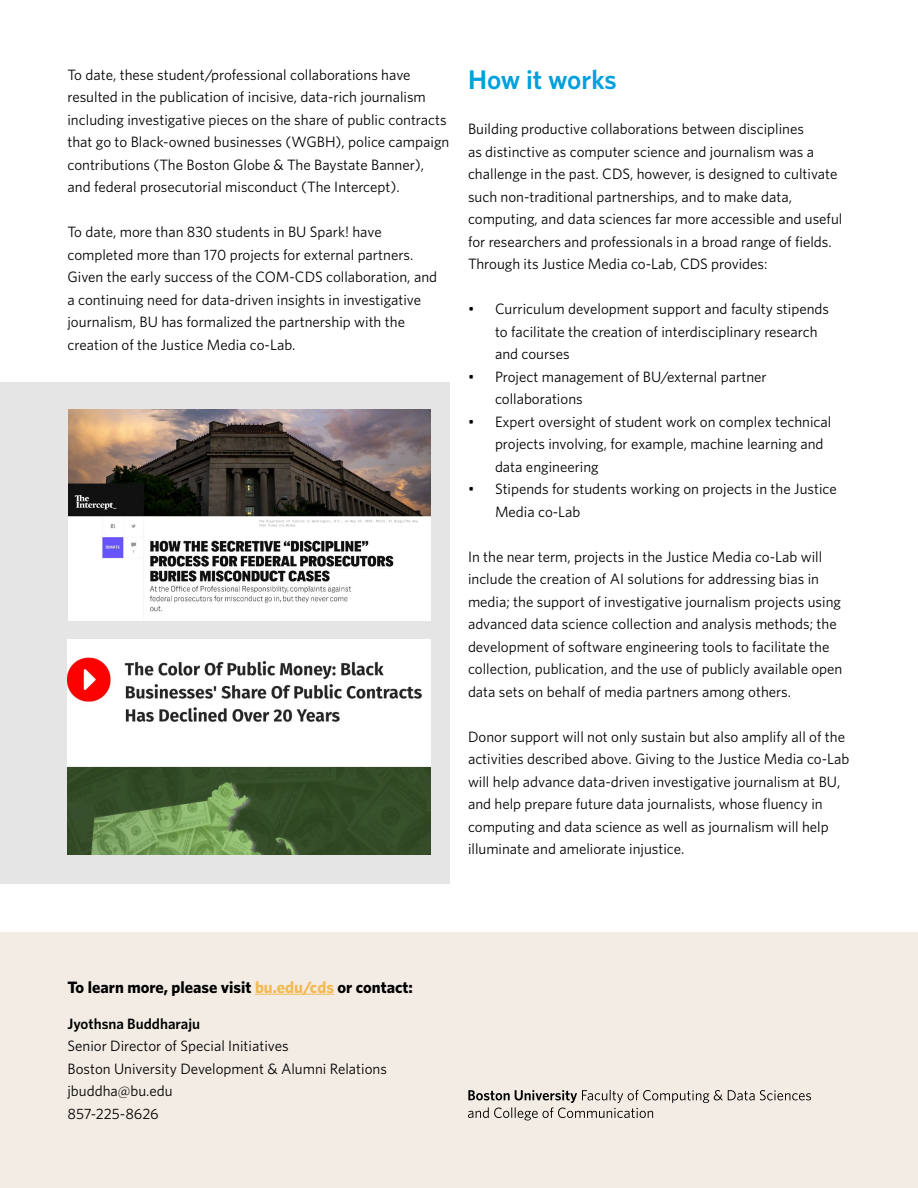
<style>
.page{position:relative;width:918px;height:1188px;background:#fff}
.page>*{position:absolute;margin:0;border:0;box-sizing:border-box;transform-origin:0 0}
.t1{font:600 27px "Whitney";color:#00a0dc}
.t2{font:700 16.5px "Whitney";color:#000}
.t3{font:15px/22.5px "Whitney";color:#000}
.t4{font:600 15px "Whitney";color:#000}
.s1{color:#f2ba52}
</style>
<div class="page">
<div style="left:0;top:932px;width:918px;height:256px;background:#f2ece4"></div>
<div style="left:0;top:382px;width:450px;height:501px;background:#e5e5e5"></div>
<img style="left:68px;top:409px;width:363px;height:211px">
<img style="left:68px;top:639px;width:363px;height:216px">
<hr style="left:255px;top:994px;width:79px;height:1px;background:#f2ba52">
<svg style="left:468px;top:1090px;width:343px;height:30px"></svg>
<div style="left:68px;top:639px;width:71px;height:13px;background:#fff"></div>
<p class="t3" style="left:68px;top:63px;width:383px">To date, these student/professional collaborations have resulted in the publication of incisive, data-rich journalism including investigative pieces on the share of public contracts that go to Black-owned businesses (WGBH), police campaign contributions (The Boston Globe &amp; The Baystate Banner), and federal prosecutorial misconduct (The Intercept).</p>
<p class="t3" style="left:68px;top:220px;width:371px">To date, more than 830 students in BU Spark! have completed more than 170 projects for external partners.<br>Given the early success of the COM-CDS collaboration, and a continuing need for data-driven insights in investigative journalism, BU has formalized the partnership with the creation of the Justice Media co-Lab.</p>
<h1 class="t1" style="left:468px;top:62px;width:150px">How it works</h1>
<p class="t3" style="left:468px;top:117px;width:376px">Building productive collaborations between disciplines<br>as distinctive as computer science and journalism was a challenge in the past. CDS, however, is designed to cultivate such non-traditional partnerships, and to make data, computing, and data sciences far more accessible and useful for researchers and professionals in a broad range of fields.<br>Through its Justice Media co-Lab, CDS provides:</p>
<p class="t3" style="left:495px;top:297px;width:336px;text-indent:-27px">• Curriculum development support and faculty stipends to facilitate the creation of interdisciplinary research and courses</p>
<p class="t3" style="left:495px;top:365px;width:273px;text-indent:-27px">• Project management of BU/external partner collaborations</p>
<p class="t3" style="left:495px;top:410px;width:338px;text-indent:-27px">• Expert oversight of student work on complex technical projects involving, for example, machine learning and data engineering</p>
<p class="t3" style="left:495px;top:477px;width:343px;text-indent:-27px">• Stipends for students working on projects in the Justice<br>Media co-Lab</p>
<p class="t3" style="left:468px;top:545px;width:376px">In the near term, projects in the Justice Media co-Lab will include the creation of AI solutions for addressing bias in media; the support of investigative journalism projects using advanced data science collection and analysis methods; the development of software engineering tools to facilitate the collection, publication, and the use of publicly available open data sets on behalf of media partners among others.</p>
<p class="t3" style="left:468px;top:725px;width:383px">Donor support will not only sustain but also amplify all of the activities described above. Giving to the Justice Media co-Lab will help advance data-driven investigative journalism at BU, and help prepare future data journalists, whose fluency in computing and data science as well as journalism will help illuminate and ameliorate injustice.</p>
<p class="t2" style="left:68px;top:976px;width:347px">To learn more, please visit <span class="s1">bu.edu/cds</span> or contact:</p>
<p class="t4" style="left:68px;top:1013px;width:134px">Jyothsna Buddharaju</p>
<p class="t3" style="left:68px;top:1034px;width:321px">Senior Director of Special Initiatives<br>Boston University Development &amp; Alumni Relations jbuddha@bu.edu<br>857-225-8626</p>
</div>
